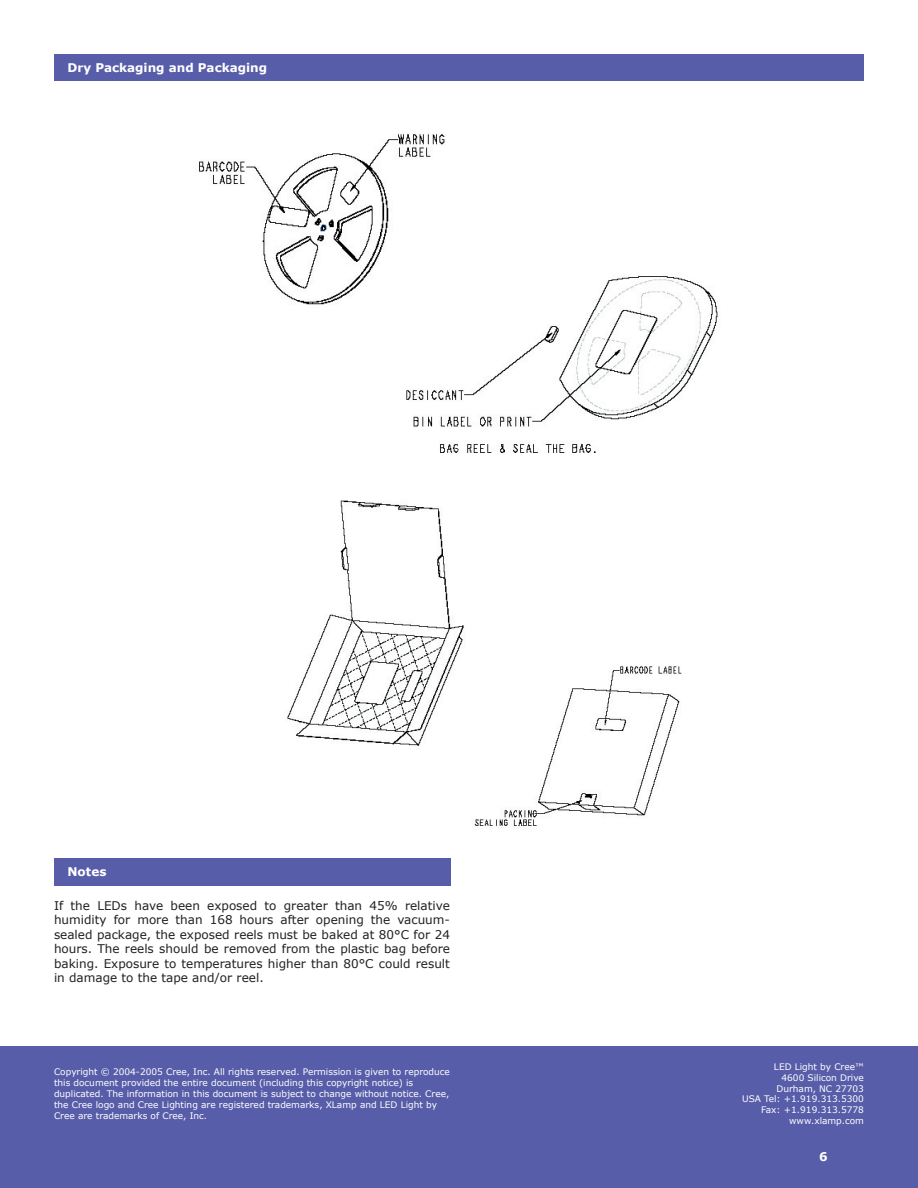
<style>
.page{position:relative;width:918px;height:1188px;background:#fff}
.page>*{position:absolute;margin:0;border:0;box-sizing:border-box;transform-origin:0 0}
.t1{font:12px/14.4px "Verdana";color:#231f20;text-align:justify}
.t2{font:700 12px "Verdana";color:#fff}
.t3{font:9px/10.8px "Verdana";color:#fff}
.s1{font-family:"Arial"}
</style>
<div class="page">
<div style="left:0;top:1046px;width:918px;height:142px;background:#585da9"></div>
<div style="left:54px;top:54px;width:810px;height:27px;background:#585da9"></div>
<img style="left:287px;top:500px;width:395px;height:327px">
<img style="left:195px;top:134px;width:250px;height:171px">
<img style="left:400px;top:273px;width:318px;height:180px">
<div style="left:54px;top:858px;width:396px;height:27px;background:#585da9"></div>
<p class="t2" style="left:68px;top:60px;width:201px">Dry Packaging and Packaging</p>
<p class="t2" style="left:68px;top:864px;width:40px">Notes</p>
<p class="t1" style="left:54px;top:898px;width:398px">If the LEDs have been exposed to greater than 45% relative humidity for more than 168 hours after opening the vacuum&shy;sealed package, the exposed reels must be baked at 80°C for 24 hours. The reels should be removed from the plastic bag before</p>
<p class="t1" style="left:54px;top:970px;width:211px">in damage to the tape and/or reel.</p>
<p class="t1" style="left:54px;top:956px;width:434px">baking. Exposure to temperatures higher than 80°C could result<span class="s1">Page 8</span></p>
<p class="t3" style="left:54px;top:1066px;width:397px">Copyright © 2004-2005 Cree, Inc. All rights reserved. Permission is given to reproduce this document provided the entire document (including this copyright notice) is duplicated. The information in this document is subject to change without notice. Cree, the Cree logo and Cree Lighting are registered trademarks, XLamp and LED Light by Cree are trademarks of Cree, Inc.</p>
<p class="t3" style="left:742px;top:1061px;width:123px;text-align:right">LED Light by Cree™<br>4600 Silicon Drive<br>Durham, NC 27703<br>USA Tel: +1.919.313.5300<br>Fax: +1.919.313.5778 www.xlamp.com</p>
</div>
